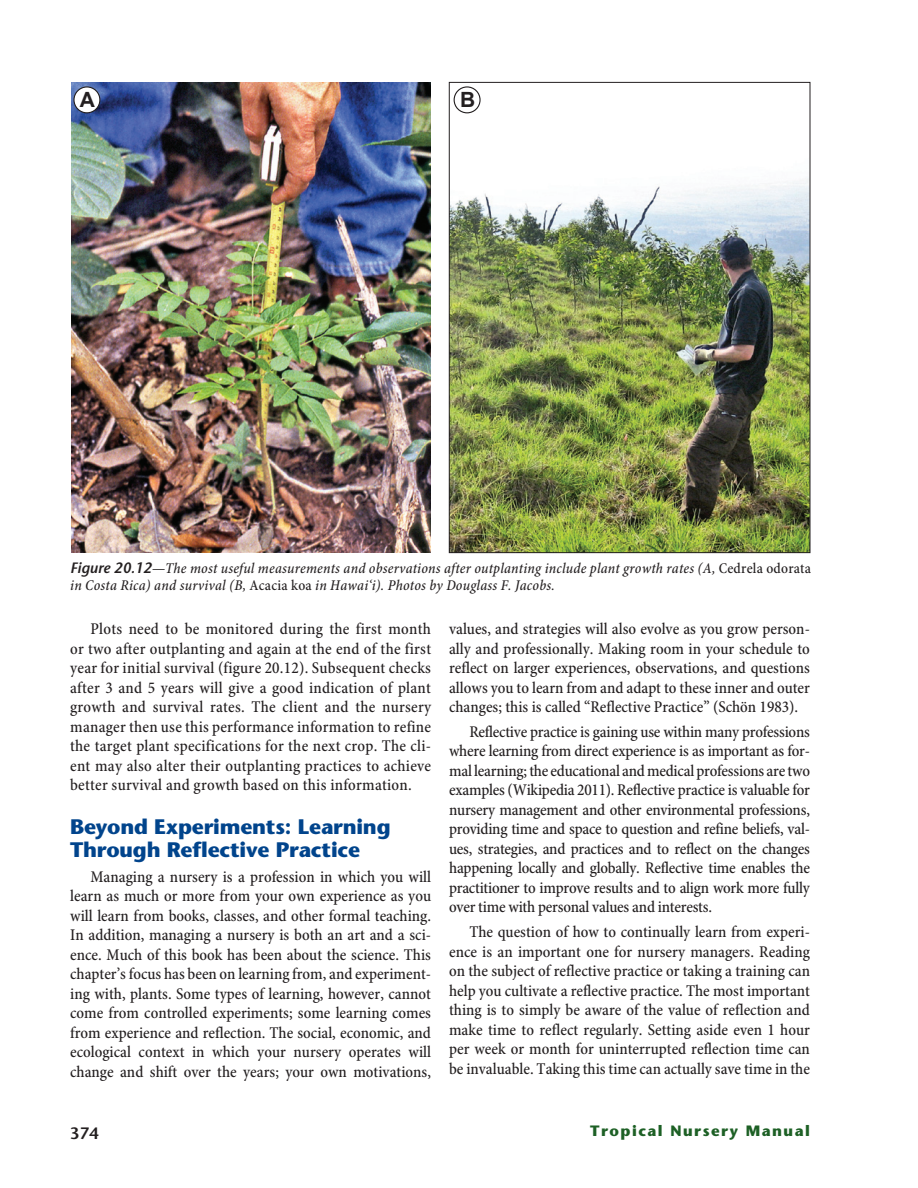
<style>
.page{position:relative;width:918px;height:1188px;background:#fff}
.page>*{position:absolute;margin:0;border:0;box-sizing:border-box;transform-origin:0 0}
.Headings_1{font:700 21px/22.5px "Stone Sans Std";letter-spacing:-.01em;color:#01448c}
.Figure_Letters{font:700 21px "Arial";color:#231f20}
.t1{font:500 condensed 16.5px/19.5px "Minion Pro";color:#231f20;text-align:justify}
.t2{font:600 16.5px "Stone Sans Std";color:#231f20}
.Captions{font:italic 500 condensed 15px/16.5px "Minion Pro";letter-spacing:.015em;color:#231f20}
.t3{font:700 15px "Stone Sans Std";letter-spacing:.1em;color:#1d6025}
.s1{font-family:"Stone Sans Std";font-weight:600;font-stretch:normal}
.s2{font-style:normal}
</style>
<div class="page">
<img style="left:451px;top:86px;width:357px;height:465px">
<img style="left:71px;top:82px;width:359px;height:471px">
<div style="left:454px;top:87px;width:26px;height:26px;background:#fff;border-radius:50%"></div>
<div style="left:454px;top:86px;width:27px;height:27px;border:1px solid #231f20;border-radius:50%"></div>
<div style="left:74px;top:87px;width:26px;height:26px;background:#fff;border-radius:50%"></div>
<div style="left:73px;top:86px;width:27px;height:27px;border:1px solid #231f20;border-radius:50%"></div>
<p class="Figure_Letters" style="left:80px;top:86px;width:17px">A</p>
<p class="Figure_Letters" style="left:460px;top:86px;width:17px">B</p>
<p class="Captions" style="left:70px;top:561px;width:742px"><span class="s1">Figure 20.12</span>—The most useful measurements and observations after outplanting include plant growth rates (A, <span class="s2">Cedrela odorata </span>in Costa Rica) and survival (B, <span class="s2">Acacia koa</span> in Hawai‘i). Photos by Douglass F. Jacobs.</p>
<p class="t1" style="left:70px;top:620px;width:362px;text-indent:20px">Plots need to be monitored during the first month or two after outplanting and again at the end of the first year for initial survival (figure 20.12). Subsequent checks after 3 and 5 years will give a good indication of plant growth and survival rates. The client and the nursery manager then use this performance information to refine the target plant specifications for the next crop. The cli&shy;ent may also alter their outplanting practices to achieve better survival and growth based on this information.</p>
<p class="Headings_1" style="left:70px;top:816px;width:322px">Beyond Experiments: Learning<br>Through Reflective Practice</p>
<p class="t1" style="left:70px;top:867px;width:362px;text-indent:20px">Managing a nursery is a profession in which you will learn as much or more from your own experience as you will learn from books, classes, and other formal teaching.<br>In addition, managing a nursery is both an art and a sci&shy;ence. Much of this book has been about the science. This chapter’s focus has been on learning from, and experiment&shy;ing with, plants. Some types of learning, however, cannot come from controlled experiments; some learning comes from experience and reflection. The social, economic, and ecological context in which your nursery operates will change and shift over the years; your own motivations,</p>
<p class="t1" style="left:449px;top:620px;width:362px">values, and strategies will also evolve as you grow person&shy;ally and professionally. Making room in your schedule to reflect on larger experiences, observations, and questions allows you to learn from and adapt to these inner and outer changes; this is called “Reflective Practice” (Schön 1983).</p>
<p class="t1" style="left:449px;top:723px;width:362px;text-indent:20px">Reflective practice is gaining use within many professions where learning from direct experience is as important as for&shy;mal learning; the educational and medical professions are two examples (Wikipedia 2011). Reflective practice is valuable for nursery management and other environmental professions, providing time and space to question and refine beliefs, val&shy;ues, strategies, and practices and to reflect on the changes happening locally and globally. Reflective time enables the practitioner to improve results and to align work more fully over time with personal values and interests.</p>
<p class="t1" style="left:449px;top:923px;width:362px;text-indent:20px">The question of how to continually learn from experi&shy;ence is an important one for nursery managers. Reading on the subject of reflective practice or taking a training can help you cultivate a reflective practice. The most important thing is to simply be aware of the value of reflection and make time to reflect regularly. Setting aside even 1 hour per week or month for uninterrupted reflection time can be invaluable. Taking this time can actually save time in the</p>
<p class="t2" style="left:70px;top:1123px;width:30px">374</p>
<p class="t3" style="left:590px;top:1122px;width:221px">Tropical Nursery Manual</p>
</div>
